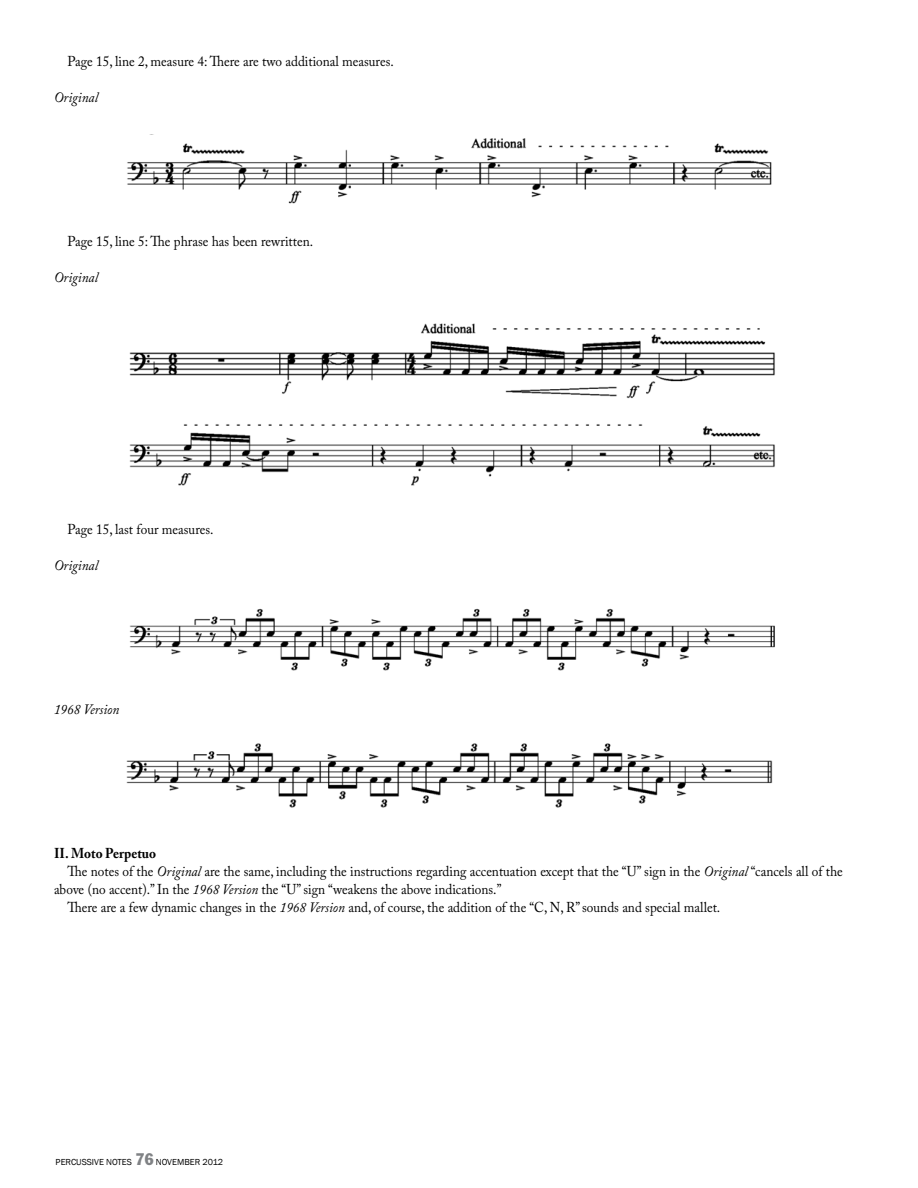
<style>
.page{position:relative;width:918px;height:1188px;background:#fff}
.page>*{position:absolute;margin:0;border:0;box-sizing:border-box;transform-origin:0 0}
.t1{font:14.25px "Adobe Caslon Pro";color:#000;scale:.93 1}
.t2{font:italic 14.25px "Adobe Caslon Pro";color:#000;scale:.93 1}
.t3{font:700 14.25px "Adobe Caslon Pro";color:#000;scale:.93 1}
.t4{font:9px "Franklin Gothic";color:#000}
.s1{font-style:italic}
.s2{font-stretch:condensed;font-size:16.5px;color:#808285}
</style>
<div class="page">
<img style="left:127px;top:138px;width:645px;height:66px">
<img style="left:129px;top:323px;width:646px;height:163px">
<img style="left:129px;top:608px;width:646px;height:63px">
<img style="left:126px;top:743px;width:647px;height:65px">
<p class="t1" style="left:68px;top:53px;width:352px">Page 15, line 2, measure 4: There are two additional measures.</p>
<p class="t2" style="left:54px;top:89px;width:49px">Original</p>
<p class="t1" style="left:68px;top:233px;width:266px">Page 15, line 5: The phrase has been rewritten.</p>
<p class="t2" style="left:54px;top:269px;width:49px">Original</p>
<p class="t1" style="left:68px;top:521px;width:158px">Page 15, last four measures.</p>
<p class="t2" style="left:54px;top:557px;width:49px">Original</p>
<p class="t2" style="left:54px;top:701px;width:72px">1968 Version</p>
<p class="t3" style="left:54px;top:845px;width:111px">II. Moto Perpetuo</p>
<p class="t1" style="left:68px;top:863px;width:835px">The notes of the <span class="s1">Original</span> are the same, including the instructions regarding accentuation except that the “U” sign in the <span class="s1">Original</span> “cancels all of the</p>
<p class="t1" style="left:54px;top:881px;width:483px">above (no accent).” In the <span class="s1">1968 Version</span> the “U” sign “weakens the above indications.”</p>
<p class="t1" style="left:68px;top:899px;width:703px">There are a few dynamic changes in the <span class="s1">1968 Version</span> and, of course, the addition of the “C, N, R” sounds and special mallet.</p>
<p class="t4" style="left:56px;top:1156px;width:169px">PERCUSSIVE NOTES <span class="s2">76</span> N OVEMBER 2012</p>
</div>
